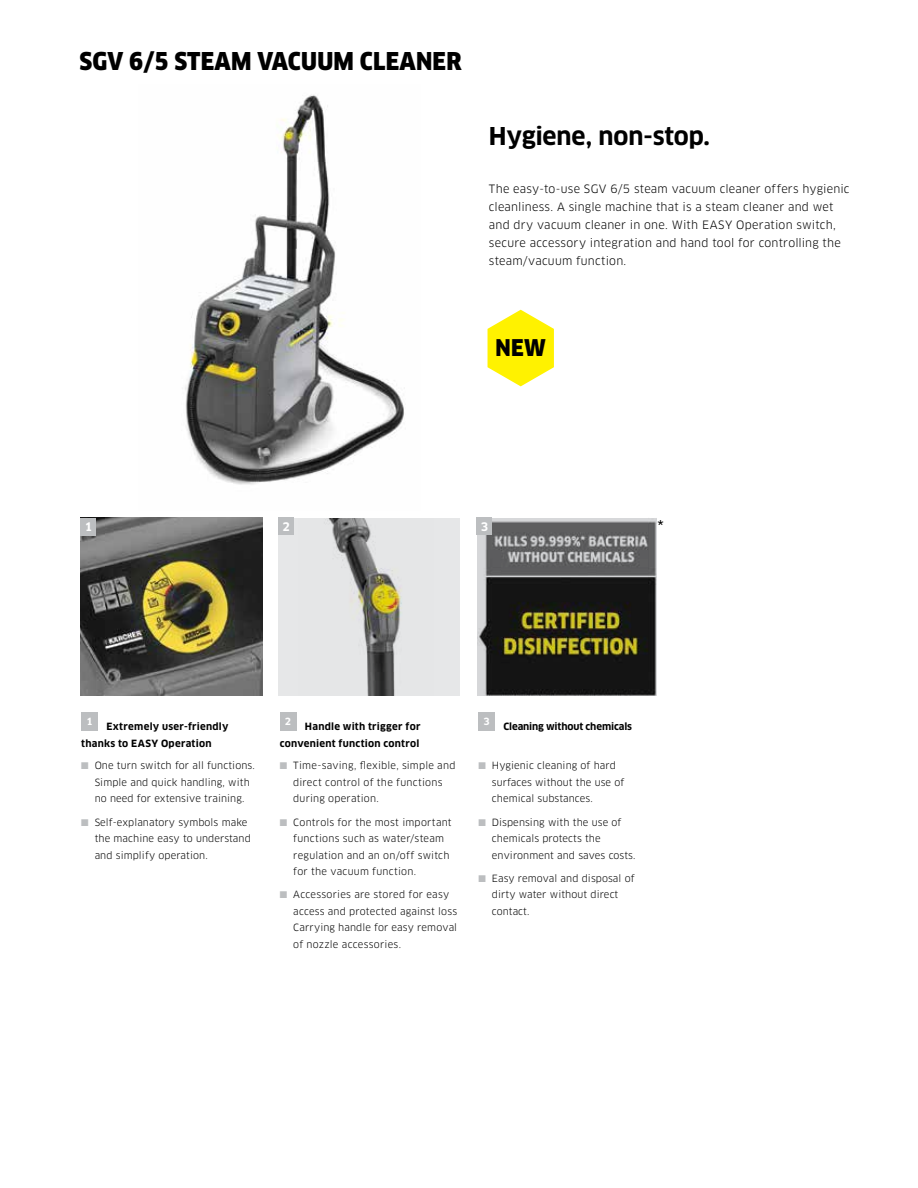
<style>
.page{position:relative;width:918px;height:1188px;background:#fff}
.page>*{position:absolute;margin:0;border:0;box-sizing:border-box;transform-origin:0 0}
.t1{font:900 24px "Clan Pro Narr";letter-spacing:.01em;color:#000}
.t2{font:700 24px "Clan Pro";letter-spacing:-.005em;color:#000}
.t3{font:900 22.5px "Clan Pro Narr";color:#000}
.t4{font:18px "Helvetica Neue";color:#000}
.t5{font:700 11.7px "Clan Pro";color:#fff}
.t6{font:11.25px/18px "Clan Pro";letter-spacing:.015em;color:#000}
.t7{font:9.75px/16.5px "Clan Pro";letter-spacing:.01em;color:#000}
.t8{font:700 9.75px/16.5px "Clan Pro";letter-spacing:.025em;color:#000}
.t9{font:700 9.75px "Clan Pro";letter-spacing:-.01em;color:#000}
.t10{font:700 9.75px "Clan Pro";color:#fff}
.s1{color:#bcbec0}
</style>
<div class="page">
<div style="left:81px;top:712px;width:17px;height:18px;background:#bcbec0"></div>
<div style="left:280px;top:712px;width:16px;height:18px;background:#bcbec0"></div>
<div style="left:478px;top:712px;width:17px;height:18px;background:#bcbec0"></div>
<div style="left:279px;top:518px;width:181px;height:178px;background:#e6e7e8"></div>
<img style="left:81px;top:518px;width:181px;height:178px">
<div style="left:81px;top:518px;width:15px;height:17px;background:#bcbec0"></div>
<div style="left:279px;top:518px;width:15px;height:17px;background:#bcbec0"></div>
<img style="left:185px;top:95px;width:219px;height:390px">
<svg style="left:488px;top:310px;width:66px;height:76px"></svg>
<img style="left:477px;top:518px;width:180px;height:178px">
<div style="left:477px;top:518px;width:15px;height:17px;background:#bcbec0"></div>
<img style="left:327px;top:518px;width:75px;height:178px">
<p class="t1" style="left:79px;top:47px;width:384px">SGV 6/5 STEAM VACUUM CLEANER</p>
<p class="t2" style="left:489px;top:123px;width:223px">Hygiene, non-stop.</p>
<p class="t6" style="left:489px;top:180px;width:362px">The easy-to-use SGV 6/5 steam vacuum cleaner offers hygienic cleanliness. A single machine that is a steam cleaner and wet and dry vacuum cleaner in one. With EASY Operation switch, secure accessory integration and hand tool for controlling the steam/vacuum function.</p>
<p class="t3" style="left:496px;top:335px;width:52px">NEW</p>
<p class="t5" style="left:85px;top:520px;width:9px">1</p>
<p class="t5" style="left:283px;top:520px;width:9px">2</p>
<p class="t5" style="left:481px;top:520px;width:9px">3</p>
<p class="t4" style="left:657px;top:513px;width:8px">*</p>
<p class="t10" style="left:86px;top:716px;width:8px">1</p>
<p class="t8" style="left:81px;top:719px;width:149px;text-indent:25px">Extremely user-friendly thanks to EASY Operation</p>
<p class="t7" style="left:95px;top:758px;width:162px;text-indent:-14px"><span class="s1">■</span> One turn switch for all functions.<br>Simple and quick handling, with no need for extensive training.</p>
<p class="t7" style="left:95px;top:814px;width:158px;text-indent:-14px"><span class="s1">■</span> Self-explanatory symbols make the machine easy to understand and simplify operation.</p>
<p class="t10" style="left:285px;top:716px;width:8px">2</p>
<p class="t8" style="left:280px;top:719px;width:142px;text-align:right">Handle with trigger for convenient function control</p>
<p class="t7" style="left:293px;top:758px;width:164px;text-indent:-14px"><span class="s1">■</span> Time-saving, flexible, simple and direct control of the functions during operation.</p>
<p class="t7" style="left:293px;top:814px;width:160px;text-indent:-14px"><span class="s1">■</span> Controls for the most important functions such as water/steam regulation and an on/off switch for the vacuum function.</p>
<p class="t7" style="left:293px;top:887px;width:165px;text-indent:-14px"><span class="s1">■</span> Accessories are stored for easy access and protected against loss<br>Carrying handle for easy removal of nozzle accessories.</p>
<p class="t10" style="left:484px;top:716px;width:8px">3</p>
<p class="t9" style="left:504px;top:721px;width:130px">Cleaning without chemicals</p>
<p class="t7" style="left:492px;top:758px;width:134px;text-indent:-14px"><span class="s1">■</span> Hygienic cleaning of hard surfaces without the use of chemical substances.</p>
<p class="t7" style="left:492px;top:814px;width:145px;text-indent:-14px"><span class="s1">■</span> Dispensing with the use of chemicals protects the environment and saves costs.</p>
<p class="t7" style="left:492px;top:870px;width:144px;text-indent:-14px"><span class="s1">■</span> Easy removal and disposal of dirty water without direct contact.</p>
</div>
